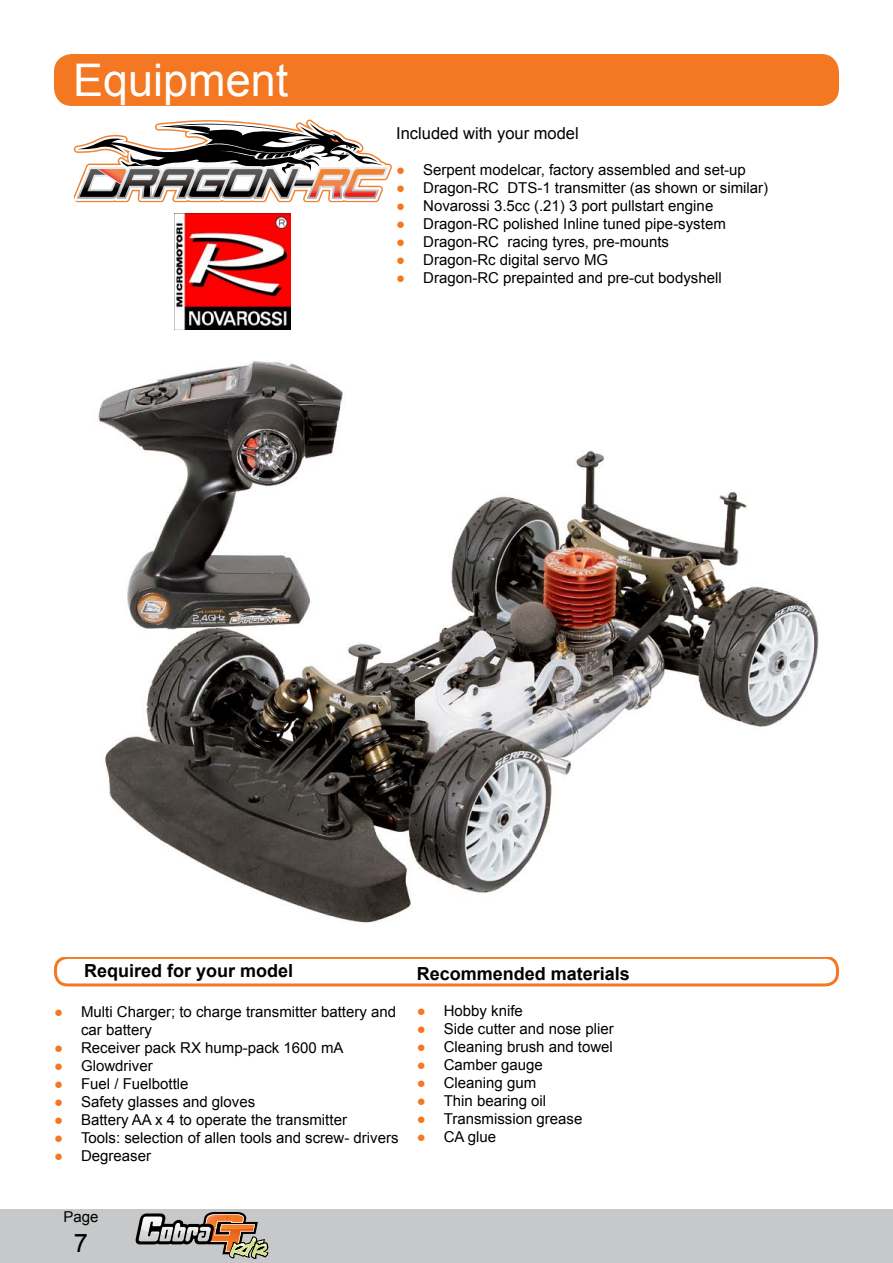
<style>
.page{position:relative;width:893px;height:1263px;background:#fff}
.page>*{position:absolute;margin:0;border:0;box-sizing:border-box;transform-origin:0 0}
.t1{font:45px "Arial";color:#fff}
.t2{font:25.5px "Arial";color:#000}
.t3{font:700 18px "Arial";color:#000}
.t4{font:16.5px "Arial";color:#000}
.t5{font:15px/18px "Arial";color:#000}
.s1{color:#f47721}
</style>
<div class="page">
<div style="left:0;top:1209px;width:893px;height:54px;background:#c7c8ca"></div>
<svg style="left:136px;top:1212px;width:132px;height:47px"></svg>
<div style="left:54px;top:54px;width:785px;height:52px;background:#f47721;border-radius:18px"></div>
<div style="left:54px;top:956px;width:785px;height:30px;border:3px solid #f47721;border-radius:12px"></div>
<img style="left:97px;top:360px;width:722px;height:563px">
<svg style="left:73px;top:119px;width:319px;height:83px"></svg>
<img style="left:175px;top:214px;width:116px;height:116px">
<h1 class="t1" style="left:73px;top:51px;width:217px">Equipment</h1>
<p class="t4" style="left:396px;top:122px;width:184px">Included with your model</p>
<p class="t5" style="left:396px;top:160px;width:351px"><span class="s1">●</span> Serpent modelcar, factory assembled and set-up</p>
<p class="t5" style="left:396px;top:178px;width:374px"><span class="s1">●</span> Dragon-RC DTS-1 transmitter (as shown or similar)</p>
<p class="t5" style="left:396px;top:196px;width:319px"><span class="s1">●</span> Novarossi 3.5cc (.21) 3 port pullstart engine</p>
<p class="t5" style="left:396px;top:214px;width:331px"><span class="s1">●</span> Dragon-RC polished Inline tuned pipe-system</p>
<p class="t5" style="left:396px;top:232px;width:274px"><span class="s1">●</span> Dragon-RC racing tyres, pre-mounts</p>
<p class="t5" style="left:396px;top:250px;width:214px"><span class="s1">●</span> Dragon-Rc digital servo MG</p>
<p class="t5" style="left:396px;top:268px;width:327px"><span class="s1">●</span> Dragon-RC prepainted and pre-cut bodyshell</p>
<p class="t3" style="left:84px;top:959px;width:211px">Required for your model</p>
<p class="t5" style="left:81px;top:1003px;width:317px;text-indent:-27px"><span class="s1">●</span> Multi Charger; to charge transmitter battery and car battery</p>
<p class="t5" style="left:54px;top:1039px;width:291px"><span class="s1">●</span> Receiver pack RX hump-pack 1600 mA</p>
<p class="t5" style="left:54px;top:1057px;width:100px"><span class="s1">●</span> Glowdriver</p>
<p class="t5" style="left:54px;top:1075px;width:136px"><span class="s1">●</span> Fuel / Fuelbottle</p>
<p class="t5" style="left:54px;top:1093px;width:203px"><span class="s1">●</span> Safety glasses and gloves</p>
<p class="t5" style="left:54px;top:1111px;width:294px"><span class="s1">●</span> Battery AA x 4 to operate the transmitter</p>
<p class="t5" style="left:54px;top:1129px;width:346px"><span class="s1">●</span> Tools: selection of allen tools and screw- drivers</p>
<p class="t5" style="left:54px;top:1147px;width:99px"><span class="s1">●</span> Degreaser</p>
<p class="t5" style="left:63px;top:1208px;width:37px">Page</p>
<h2 class="t2" style="left:74px;top:1227px;width:16px">7</h2>
<p class="t3" style="left:417px;top:961px;width:215px">Recommended materials</p>
<p class="t5" style="left:417px;top:1002px;width:108px"><span class="s1">●</span> Hobby knife</p>
<p class="t5" style="left:417px;top:1020px;width:199px"><span class="s1">●</span> Side cutter and nose plier</p>
<p class="t5" style="left:417px;top:1038px;width:198px"><span class="s1">●</span> Cleaning brush and towel</p>
<p class="t5" style="left:417px;top:1056px;width:128px"><span class="s1">●</span> Camber gauge</p>
<p class="t5" style="left:417px;top:1074px;width:121px"><span class="s1">●</span> Cleaning gum</p>
<p class="t5" style="left:417px;top:1092px;width:131px"><span class="s1">●</span> Thin bearing oil</p>
<p class="t5" style="left:417px;top:1110px;width:167px"><span class="s1">●</span> Transmission grease</p>
<p class="t5" style="left:417px;top:1128px;width:81px"><span class="s1">●</span> CA glue</p>
</div>
